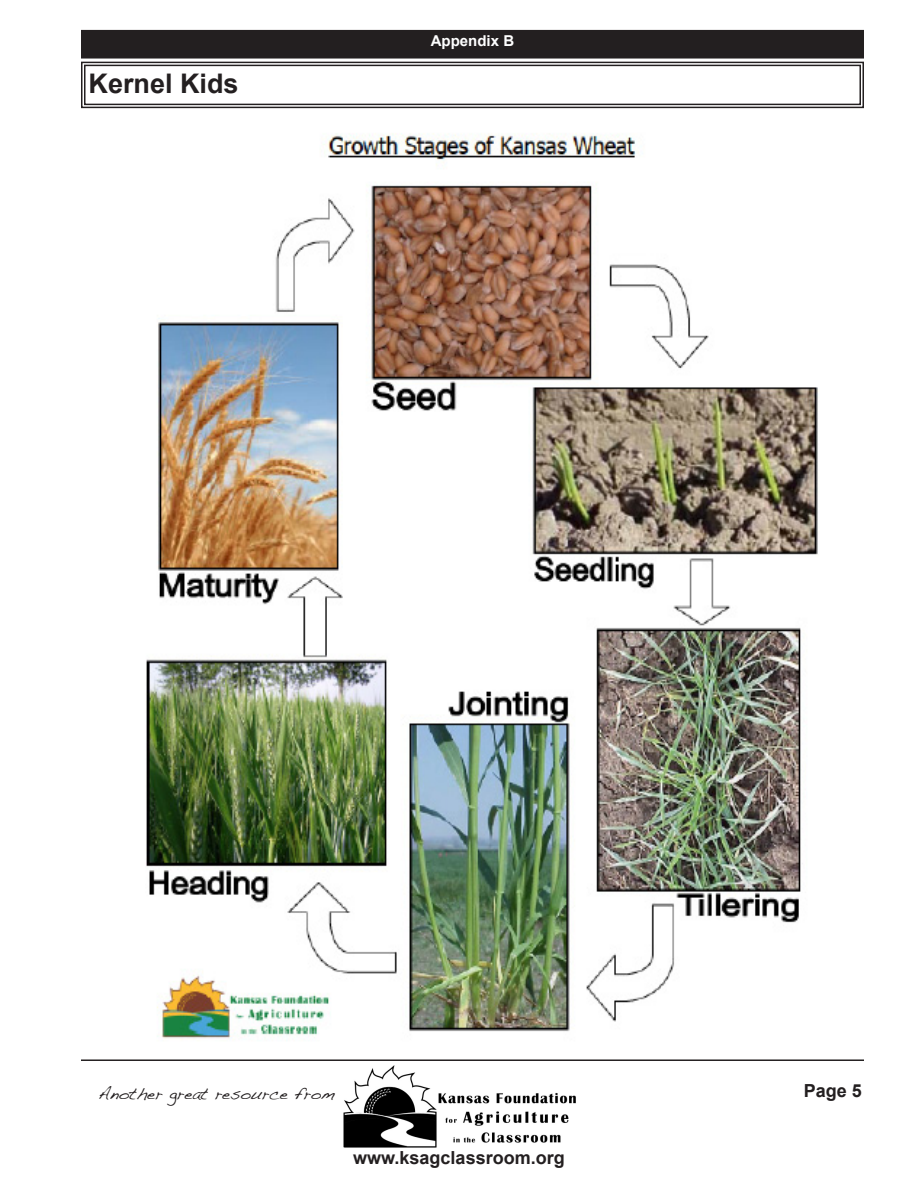
<style>
.page{position:relative;width:918px;height:1188px;background:#fff}
.page>*{position:absolute;margin:0;border:0;box-sizing:border-box;transform-origin:0 0}
.t1{font:700 27px "Arial";color:#231f20}
.t2{font:700 18px "Arial";color:#231f20}
.t3{font:16.5px "Handwriting Dakota";color:#231f20}
.t4{font:700 15px "Arial";color:#fff}
</style>
<div class="page">
<hr style="left:81px;top:1059px;width:783px;height:2px;background:#231f20">
<img style="left:343px;top:1066px;width:233px;height:82px">
<svg style="left:81px;top:61px;width:783px;height:48px"></svg>
<div style="left:84px;top:65px;width:777px;height:40px;border:1px solid #231f20"></div>
<img style="left:146px;top:133px;width:672px;height:908px">
<div style="left:82px;top:31px;width:781px;height:27px;background:#231f20"></div>
<div style="left:81px;top:30px;width:783px;height:29px;border:2px solid #231f20"></div>
<p class="t1" style="left:89px;top:65px;width:152px">Kernel Kids</p>
<p class="t4" style="left:431px;top:30px;width:85px">Appendix B</p>
<p class="t3" style="left:98px;top:1083px;width:238px">Another great resource from</p>
<p class="t2" style="left:804px;top:1078px;width:60px">Page 5</p>
<p class="t2" style="left:353px;top:1146px;width:213px">www.ksagclassroom.org</p>
</div>
